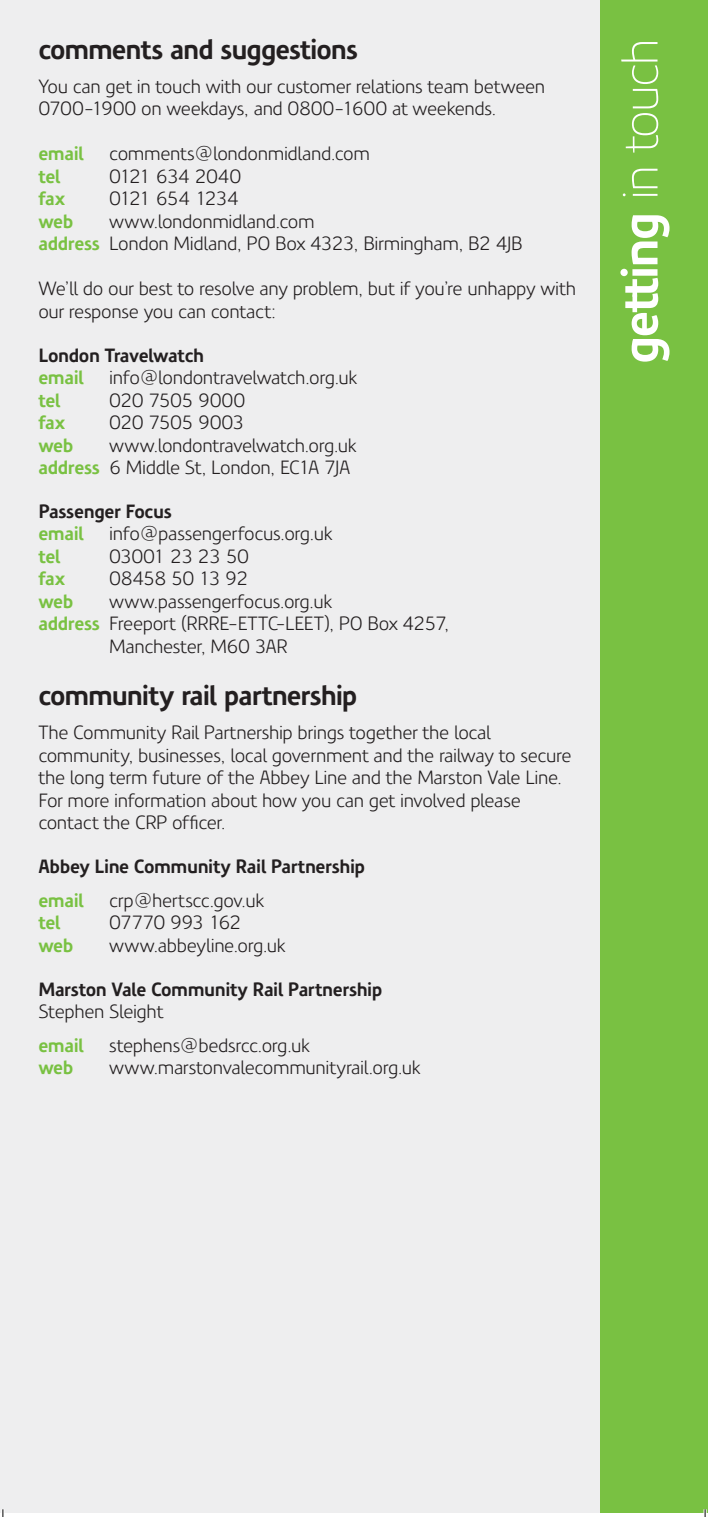
<style>
.page{position:relative;width:708px;height:1517px;background:#fff}
.page>*{position:absolute;margin:0;border:0;box-sizing:border-box;transform-origin:0 0}
.t1{font:700 50px "LM Precious Sans";letter-spacing:-.04em;color:#fff}
.Main_Body_Text{font:700 27.5px "LM Precious Sans";letter-spacing:-.04em;color:#231f20}
.Main_Body_Text-2{font:18.75px/22.5px "LM Precious Sans";letter-spacing:-.02em;color:#231f20}
.Main_Body_Text-3{font:700 18.75px "LM Precious Sans";letter-spacing:-.025em;color:#231f20}
.Main_Body_Text-4{font:700 18.75px "LM Precious Sans";letter-spacing:-.03em;color:#79c142}
.Main_Body_Text-5{font:18.75px "LM Precious Sans";letter-spacing:-.04em;color:#231f20}
.Main_Body_Text-6{font:18.75px "LM Precious Sans";letter-spacing:-.045em;color:#231f20}
.Main_Body_Text-7{font:18.75px "LM Precious Sans";letter-spacing:-.075em;color:#231f20}
.Main_Body_Text-8{font:18.75px "LM Precious Sans";letter-spacing:-.055em;color:#231f20}
.s1{font-weight:700;color:#79c142}
.s2{font-weight:300}
</style>
<div class="page">
<hr style="left:0;top:0;width:3px;height:1512px;background:#eeeeef">
<div style="left:3px;top:0;width:704px;height:1512px;background:#eeeeef"></div>
<div style="left:600px;top:0;width:107px;height:1512px;background:#79c142"></div>
<svg style="left:0;top:1509px;width:4px;height:8px"></svg>
<svg style="left:703px;top:1509px;width:5px;height:8px"></svg>
<p class="Main_Body_Text" style="left:38px;top:32px;width:321px">comments and suggestions</p>
<p class="Main_Body_Text-2" style="left:38px;top:75px;width:508px">You can get in touch with our customer relations team between<br>0700-1900 on weekdays, and 0800-1600 at weekends.</p>
<p class="Main_Body_Text-4" style="left:38px;top:142px;width:47px">email</p>
<p class="Main_Body_Text-2" style="left:109px;top:142px;width:262px">comments@londonmidland.com</p>
<p class="Main_Body_Text-4" style="left:38px;top:164px;width:24px">tel</p>
<p class="Main_Body_Text-6" style="left:109px;top:164px;width:134px">0121 634 2040</p>
<p class="Main_Body_Text-4" style="left:38px;top:187px;width:28px">fax</p>
<p class="Main_Body_Text-7" style="left:109px;top:187px;width:131px">0121 654 1234</p>
<p class="Main_Body_Text-4" style="left:38px;top:209px;width:37px">web</p>
<p class="Main_Body_Text-2" style="left:109px;top:210px;width:207px">www.londonmidland.com</p>
<p class="Main_Body_Text-2" style="left:38px;top:232px;width:485px"><span class="s1">address</span> London Midland, PO Box 4323, Birmingham, B2 4JB</p>
<p class="Main_Body_Text-2" style="left:38px;top:277px;width:539px">We’ll do our best to resolve any problem, but if you’re unhappy with our response you can contact:</p>
<p class="Main_Body_Text-3" style="left:38px;top:343px;width:167px">London Travelwatch</p>
<p class="Main_Body_Text-4" style="left:38px;top:365px;width:47px">email</p>
<p class="Main_Body_Text-2" style="left:109px;top:366px;width:249px">info@londontravelwatch.org.uk</p>
<p class="Main_Body_Text-4" style="left:38px;top:388px;width:24px">tel</p>
<p class="Main_Body_Text-5" style="left:109px;top:388px;width:137px">020 7505 9000</p>
<p class="Main_Body_Text-4" style="left:38px;top:410px;width:28px">fax</p>
<p class="Main_Body_Text-5" style="left:109px;top:410px;width:137px">020 7505 9003</p>
<p class="Main_Body_Text-4" style="left:38px;top:433px;width:37px">web</p>
<p class="Main_Body_Text-2" style="left:109px;top:434px;width:249px">www.londontravelwatch.org.uk</p>
<p class="Main_Body_Text-2" style="left:38px;top:456px;width:313px"><span class="s1">address</span> 6 Middle St, London, EC1A 7JA</p>
<p class="Main_Body_Text-3" style="left:38px;top:499px;width:135px">Passenger Focus</p>
<p class="Main_Body_Text-4" style="left:38px;top:522px;width:47px">email</p>
<p class="Main_Body_Text-2" style="left:109px;top:522px;width:224px">info@passengerfocus.org.uk</p>
<p class="Main_Body_Text-4" style="left:38px;top:544px;width:24px">tel</p>
<p class="Main_Body_Text-6" style="left:109px;top:544px;width:141px">03001 23 23 50</p>
<p class="Main_Body_Text-4" style="left:38px;top:567px;width:28px">fax</p>
<p class="Main_Body_Text-5" style="left:109px;top:567px;width:140px">08458 50 13 92</p>
<p class="Main_Body_Text-4" style="left:38px;top:589px;width:37px">web</p>
<p class="Main_Body_Text-2" style="left:109px;top:590px;width:224px">www.passengerfocus.org.uk</p>
<p class="Main_Body_Text-2" style="left:38px;top:612px;width:412px"><span class="s1">address</span> Freeport (RRRE-ETTC-LEET), PO Box 4257,</p>
<p class="Main_Body_Text-2" style="left:109px;top:635px;width:180px">Manchester, M60 3AR</p>
<p class="Main_Body_Text" style="left:38px;top:678px;width:320px">community rail partnership</p>
<p class="Main_Body_Text-2" style="left:38px;top:721px;width:534px">The Community Rail Partnership brings together the local community, businesses, local government and the railway to secure the long term future of the Abbey Line and the Marston Vale Line.<br>For more information about how you can get involved please contact the CRP officer.</p>
<p class="Main_Body_Text-3" style="left:38px;top:854px;width:328px">Abbey Line Community Rail Partnership</p>
<p class="Main_Body_Text-4" style="left:38px;top:888px;width:47px">email</p>
<p class="Main_Body_Text-2" style="left:109px;top:889px;width:156px">crp@hertscc.gov.uk</p>
<p class="Main_Body_Text-4" style="left:38px;top:910px;width:24px">tel</p>
<p class="Main_Body_Text-8" style="left:109px;top:910px;width:134px">07770 993 162</p>
<p class="Main_Body_Text-4" style="left:38px;top:933px;width:37px">web</p>
<p class="Main_Body_Text-2" style="left:109px;top:934px;width:178px">www.abbeyline.org.uk</p>
<p class="Main_Body_Text-3" style="left:38px;top:977px;width:345px">Marston Vale Community Rail Partnership</p>
<p class="Main_Body_Text-2" style="left:38px;top:1000px;width:127px">Stephen Sleight</p>
<p class="Main_Body_Text-4" style="left:38px;top:1033px;width:47px">email</p>
<p class="Main_Body_Text-2" style="left:109px;top:1034px;width:202px">stephens@bedsrcc.org.uk</p>
<p class="Main_Body_Text-4" style="left:38px;top:1055px;width:37px">web</p>
<p class="Main_Body_Text-2" style="left:109px;top:1056px;width:313px">www.marstonvalecommunityrail.org.uk</p>
<p class="t1" style="left:607px;top:364px;width:327px;rotate:-90deg">getting <span class="s2">in touch</span></p>
</div>
